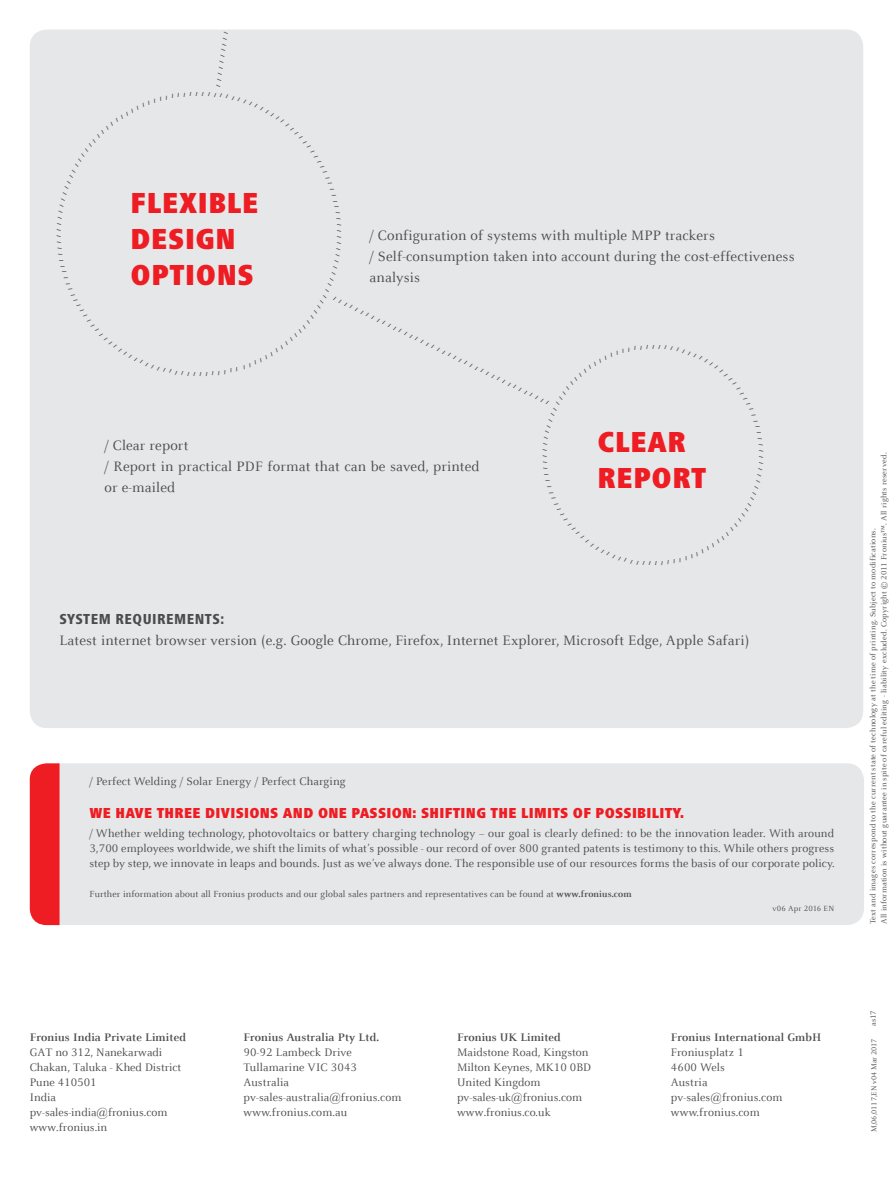
<style>
.page{position:relative;width:893px;height:1191px;background:#fff}
.page>*{position:absolute;margin:0;border:0;box-sizing:border-box;transform-origin:0 0}
.t1{font:900 condensed 30px/36px "Frutiger Next LTW1 G";letter-spacing:.02em;color:#ee1d23}
.t2{font:15px/21px "Celeste Offc Pro";letter-spacing:.01em;color:#4b4c4d}
.t3{font:900 condensed 15px "Frutiger Next LTW1 G";letter-spacing:.02em;color:#ee1d23}
.t4{font:800 condensed 15px "Frutiger Next LTW1 G";letter-spacing:.03em;color:#4b4c4d}
.t5{font:12px/15px "Celeste Offc Pro";letter-spacing:.01em;color:#4b4c4d}
.t6{font:700 12px "Celeste Offc Pro";letter-spacing:.01em;color:#4b4c4d}
.t7{font:9.75px "Celeste Offc Pro";letter-spacing:.01em;color:#4b4c4d}
.t8{font:8.25px/11.2px "Celeste Offc Pro";letter-spacing:.025em;color:#4b4c4d}
.t9{font:7.95px "Celeste Offc Pro";letter-spacing:-.005em;color:#4b4c4d}
.t10{font:900 condensed 6px "Frutiger Next LTW1 G";color:#4b4c4d}
.s1{font-weight:700}
</style>
<div class="page">
<div style="left:60px;top:763px;width:804px;height:162px;background:#e6e7e9"></div>
<div style="left:30px;top:763px;width:30px;height:162px;background:#ee1d23"></div>
<div style="left:30px;top:30px;width:833px;height:698px;background:#e6e7e9;border-radius:17px"></div>
<p class="t10" style="left:215px;top:86px;width:57px;rotate:-82deg">//////////</p>
<h1 class="t1" style="left:131px;top:185px;width:129px">FLEXIBLE<br>DESIGN<br>OPTIONS</h1>
<p class="t2" style="left:370px;top:224px;width:427px">/ Configuration of systems with multiple MPP trackers<br>/ Self-consumption taken into account during the cost-effectiveness analysis</p>
<p class="t10" style="left:547px;top:406px;width:240px;rotate:-154deg">////////////////////////////////////////</p>
<p class="t2" style="left:105px;top:434px;width:377px">/ Clear report<br>/ Report in practical PDF format that can be saved, printed or e-mailed</p>
<h1 class="t1" style="left:597px;top:424px;width:110px">CLEAR<br>REPORT</h1>
<p class="t4" style="left:60px;top:611px;width:166px">SYSTEM REQUIREMENTS:</p>
<p class="t2" style="left:60px;top:630px;width:691px">Latest internet browser version (e.g. Google Chrome, Firefox, Internet Explorer, Microsoft Edge, Apple Safari)</p>
<p class="t5" style="left:89px;top:773px;width:258px">/ Perfect Welding / Solar Energy / Perfect Charging</p>
<p class="t3" style="left:89px;top:804px;width:596px">WE HAVE THREE DIVISIONS AND ONE PASSION: SHIFTING THE LIMITS OF POSSIBILITY.</p>
<p class="t5" style="left:89px;top:826px;width:747px;text-align:justify">/ Whether welding technology, photovoltaics or battery charging technology − our goal is clearly defined: to be the innovation leader. With around 3,700 employees worldwide, we shift the limits of what’s possible - our record of over 800 granted patents is testimony to this. While others progress step by step, we innovate in leaps and bounds. Just as we’ve always done. The responsible use of our resources forms the basis of our corporate policy.</p>
<p class="t7" style="left:89px;top:887px;width:544px">Further information about all Fronius products and our global sales partners and representatives can be found at <span class="s1">www.fronius.com</span></p>
<p class="t8" style="left:772px;top:903px;width:63px">v06 Apr 2016 EN</p>
<p class="t8" style="left:867px;top:924px;width:473px;rotate:-90deg">Text and images correspond to the current state of technology at the time of printing. Subject to modifications.<br>All information is without guarantee in spite of careful editing - liability excluded. Copyright © 2011 Fronius™. All rights reserved.</p>
<p class="t8" style="left:868px;top:1026px;width:17px;rotate:-90deg">as17</p>
<p class="t6" style="left:30px;top:1030px;width:158px">Fronius India Private Limited</p>
<p class="t5" style="left:30px;top:1045px;width:153px">GAT no 312, Nanekarwadi<br>Chakan, Taluka - Khed District<br>Pune 410501<br>India pv-sales-india@fronius.com www.fronius.in</p>
<p class="t9" style="left:869px;top:1132px;width:95px;rotate:-90deg">M,06,0117,EN v04 Mar 2017</p>
<p class="t6" style="left:243px;top:1030px;width:137px">Fronius Australia Pty Ltd.</p>
<p class="t5" style="left:243px;top:1045px;width:159px">90-92 Lambeck Drive<br>Tullamarine VIC 3043<br>Australia pv-sales-australia@fronius.com www.fronius.com.au</p>
<p class="t6" style="left:457px;top:1030px;width:105px">Fronius UK Limited</p>
<p class="t5" style="left:457px;top:1045px;width:136px">Maidstone Road, Kingston<br>Milton Keynes, MK10 0BD<br>United Kingdom pv-sales-uk@fronius.com www.fronius.co.uk</p>
<p class="t6" style="left:671px;top:1030px;width:152px">Fronius International GmbH</p>
<p class="t5" style="left:671px;top:1045px;width:113px">Froniusplatz 1<br>4600 Wels<br>Austria pv-sales@fronius.com www.fronius.com</p>
</div>
